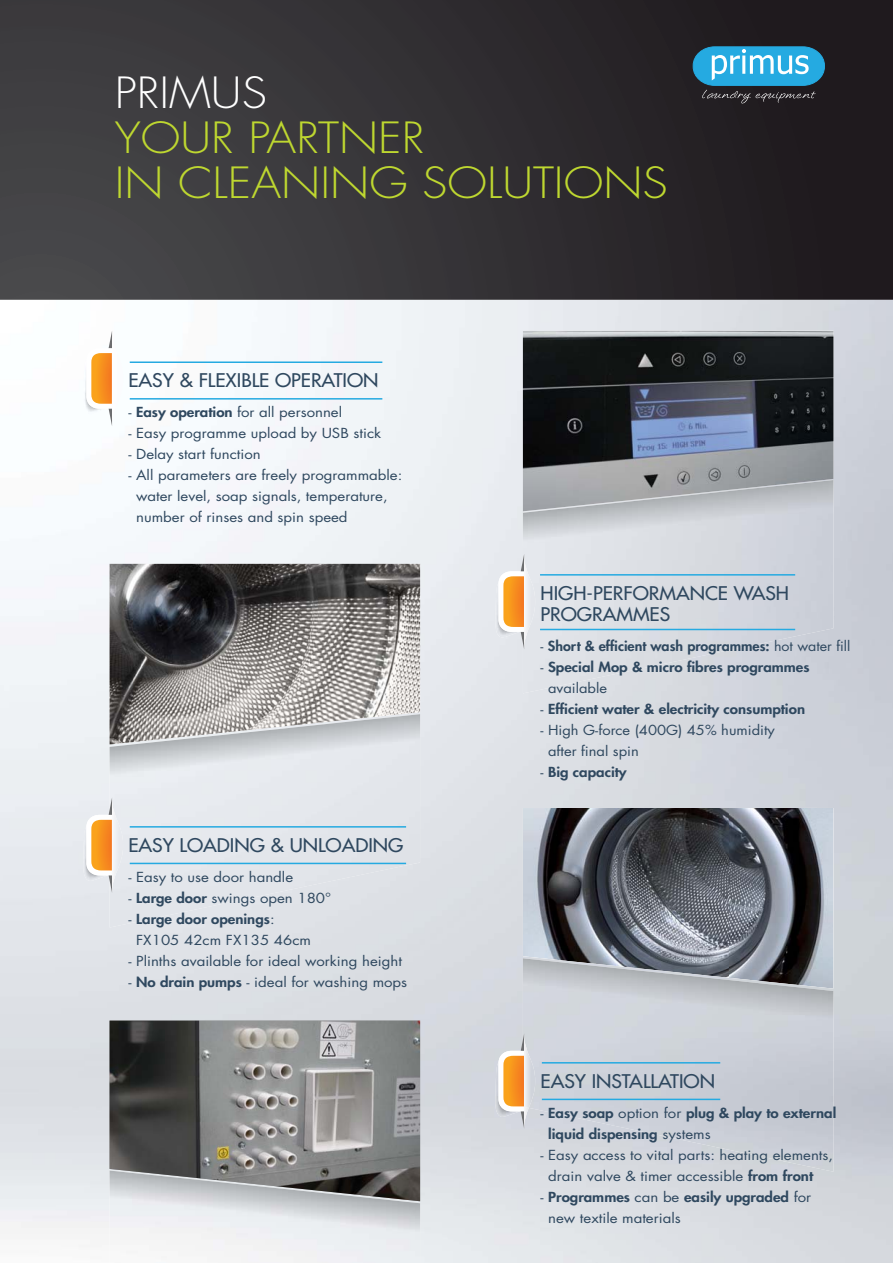
<style>
.page{position:relative;width:893px;height:1263px;background:#fff}
.page>*{position:absolute;margin:0;border:0;box-sizing:border-box;transform-origin:0 0}
.t1{font:300 41.85px/45px "Futura CE";color:#bed730;scale:1.11 1}
.t2{font:300 41.85px "Futura CE";color:#fff;scale:1.11 1}
.t3{font:18.3px/21px "Futura CE";color:#2f485f;scale:1.06 1}
.t4{font:13.5px/21px "Futura CE";color:#2f485f;scale:1.11 1}
.t5{font:800 13.5px/21px "Futura CE";color:#2f485f;scale:1.11 1}
.t6{font:800 13.5px "Futura CE";color:#2f485f;scale:1.06 1}
.t7{font:13.5px/21px "Futura CE";color:#2f485f;scale:1.09 1}
.s1{font-weight:800}
.s2{font-weight:400}
</style>
<div class="page">
<div style="left:0;top:0;width:893px;height:300px;background:linear-gradient(to right,#474749,#1d181c)"></div>
<img style="left:523px;top:331px;width:310px;height:180px">
<img style="left:110px;top:564px;width:310px;height:180px">
<img style="left:523px;top:808px;width:310px;height:181px">
<img style="left:110px;top:1020px;width:310px;height:181px">
<hr style="left:130px;top:398px;width:252px;height:2px;background:#25aae1">
<hr style="left:130px;top:361px;width:252px;height:2px;background:#25aae1">
<hr style="left:130px;top:863px;width:276px;height:1px;background:#25aae1">
<hr style="left:130px;top:826px;width:276px;height:2px;background:#25aae1">
<hr style="left:540px;top:629px;width:255px;height:1px;background:#25aae1">
<hr style="left:540px;top:574px;width:255px;height:2px;background:#25aae1">
<hr style="left:542px;top:1099px;width:178px;height:1px;background:#25aae1">
<hr style="left:542px;top:1062px;width:178px;height:1px;background:#25aae1">
<img style="left:495px;top:583px;width:3px;height:54px">
<svg style="left:498px;top:554px;width:26px;height:95px"></svg>
<img style="left:524px;top:554px;width:11px;height:95px">
<img style="left:495px;top:1062px;width:3px;height:55px">
<svg style="left:498px;top:1033px;width:26px;height:96px"></svg>
<img style="left:524px;top:1108px;width:5px;height:21px">
<img style="left:524px;top:1033px;width:11px;height:75px">
<img style="left:83px;top:826px;width:3px;height:55px">
<svg style="left:86px;top:797px;width:26px;height:96px"></svg>
<img style="left:112px;top:797px;width:11px;height:96px">
<img style="left:83px;top:365px;width:3px;height:49px">
<svg style="left:86px;top:331px;width:26px;height:95px"></svg>
<svg style="left:693px;top:47px;width:131px;height:56px;background:#3f86a5"></svg>
<h1 class="t2" style="left:115px;top:73px;width:139px">PRIMUS</h1>
<h1 class="t1" style="left:115px;top:121px;width:500px">YOUR PARTNER<br>IN CLEANING SOLUTIONS</h1>
<h2 class="t3" style="left:128px;top:371px;width:238px">EASY &amp; FLEXIBLE OPERATION</h2>
<p class="t4" style="left:128px;top:403px;width:194px">- <span class="s1">Easy operation</span> for all personnel</p>
<p class="t4" style="left:128px;top:424px;width:229px">- Easy programme upload by USB stick</p>
<p class="t4" style="left:128px;top:445px;width:121px">- Delay start function</p>
<p class="t4" style="left:136px;top:466px;width:241px;text-indent:-8px">- All parameters are freely programmable: water level, soap signals, temperature, number of rinses and spin speed</p>
<h2 class="t3" style="left:128px;top:836px;width:261px">EASY LOADING &amp; UNLOADING</h2>
<p class="t4" style="left:128px;top:867px;width:150px">- Easy to use door handle</p>
<p class="t4" style="left:128px;top:888px;width:184px">- <span class="s1">Large door</span> swings open 180°</p>
<p class="t4" style="left:136px;top:909px;width:159px;text-indent:-8px">- <span class="s1">Large door openings</span>:<br>FX105 42cm FX135 46cm</p>
<p class="t4" style="left:128px;top:951px;width:248px">- Plinths available for ideal working height</p>
<p class="t4" style="left:128px;top:972px;width:253px">- <span class="s1">No drain pumps</span> - ideal for washing mops</p>
<h2 class="t3" style="left:540px;top:584px;width:236px">HIGH-PERFORMANCE WASH<br>PROGRAMMES</h2>
<p class="t6" style="left:540px;top:640px;width:294px"><span class="s2">-</span> Short &amp; efficient wash programmes: <span class="s2">hot water fill</span></p>
<p class="t5" style="left:548px;top:657px;width:237px;text-indent:-8px"><span class="s2">-</span> Special Mop &amp; micro fibres programmes <span class="s2">available</span></p>
<p class="t5" style="left:540px;top:699px;width:240px"><span class="s2">-</span> Efficient water &amp; electricity consumption</p>
<p class="t7" style="left:548px;top:720px;width:210px;text-indent:-8px">- High G-force (400G) 45% humidity after final spin</p>
<p class="t5" style="left:540px;top:762px;width:79px"><span class="s2">-</span> Big capacity</p>
<h2 class="t3" style="left:540px;top:1072px;width:166px">EASY INSTALLATION</h2>
<p class="t5" style="left:548px;top:1103px;width:261px;text-indent:-8px"><span class="s2">-</span> Easy soap <span class="s2">option for</span> plug &amp; play to external liquid dispensing <span class="s2">systems</span></p>
<p class="t4" style="left:548px;top:1145px;width:258px;text-indent:-8px">- Easy access to vital parts: heating elements, drain valve &amp; timer accessible <span class="s1">from front</span></p>
<p class="t4" style="left:548px;top:1187px;width:238px;text-indent:-8px">- <span class="s1">Programmes</span> can be <span class="s1">easily upgraded</span> for new textile materials</p>
</div>
